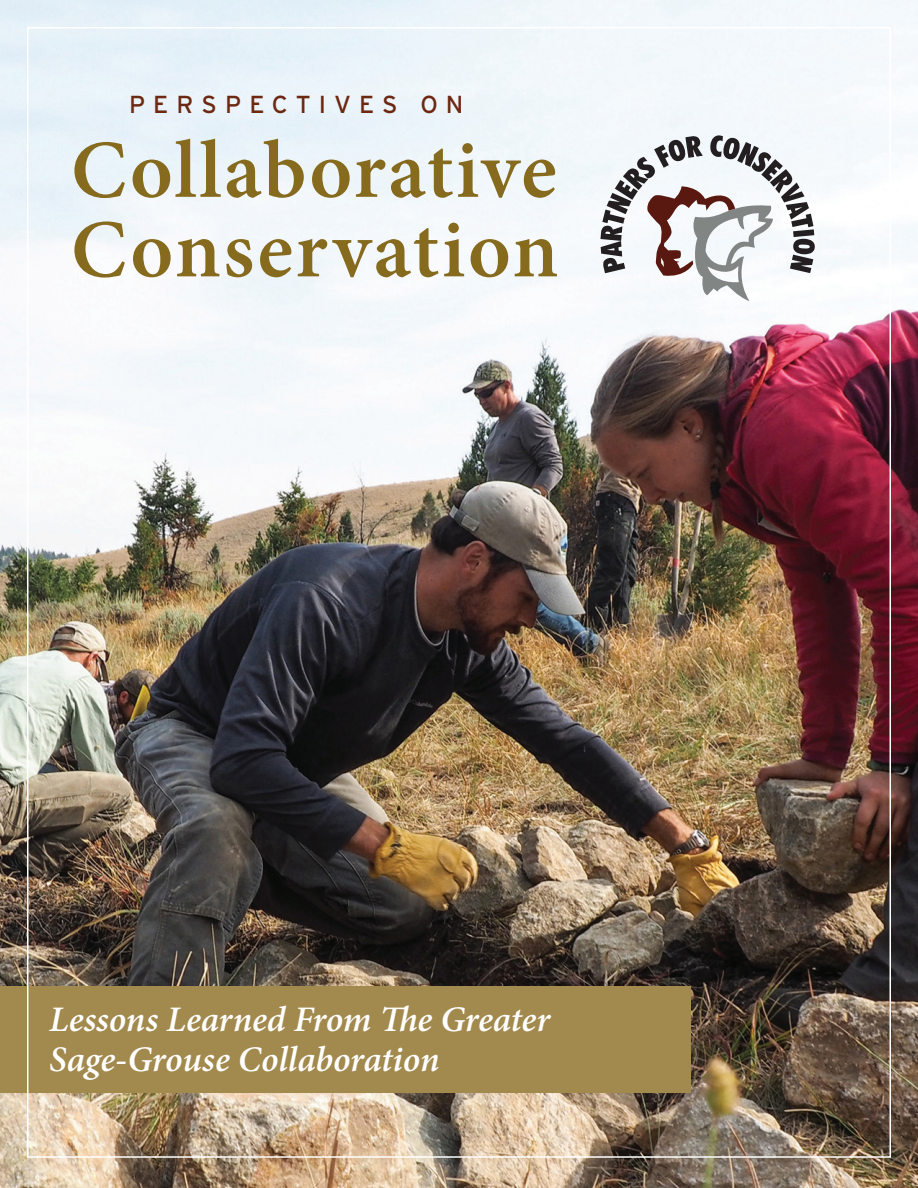
<style>
.page{position:relative;width:918px;height:1188px;background:#fff}
.page>*{position:absolute;margin:0;border:0;box-sizing:border-box;transform-origin:0 0}
.t1{font:600 82.5px/79.5px "Minion Pro";letter-spacing:.025em;color:#866b1e}
.t2{font:italic 600 36px/40.5px "Minion Pro";letter-spacing:-.005em;color:#fff}
.t3{font:24.6px "Interstate";letter-spacing:.33em;color:#6c2811}
</style>
<div class="page">
<img style="left:0;top:0;width:918px;height:1188px">
<div style="left:0;top:986px;width:691px;height:107px;background:#a2894d"></div>
<svg style="left:600px;top:135px;width:215px;height:166px"></svg>
<p class="t3" style="left:129px;top:90px;width:336px">PERSPE CTIVE S ON</p>
<h1 class="t1" style="left:71px;top:130px;width:489px">Collaborative<br>Conservation</h1>
<p class="t2" style="left:49px;top:998px;width:503px">Lessons Learned From The Greater<br>Sage-Grouse Collaboration</p>
</div>
